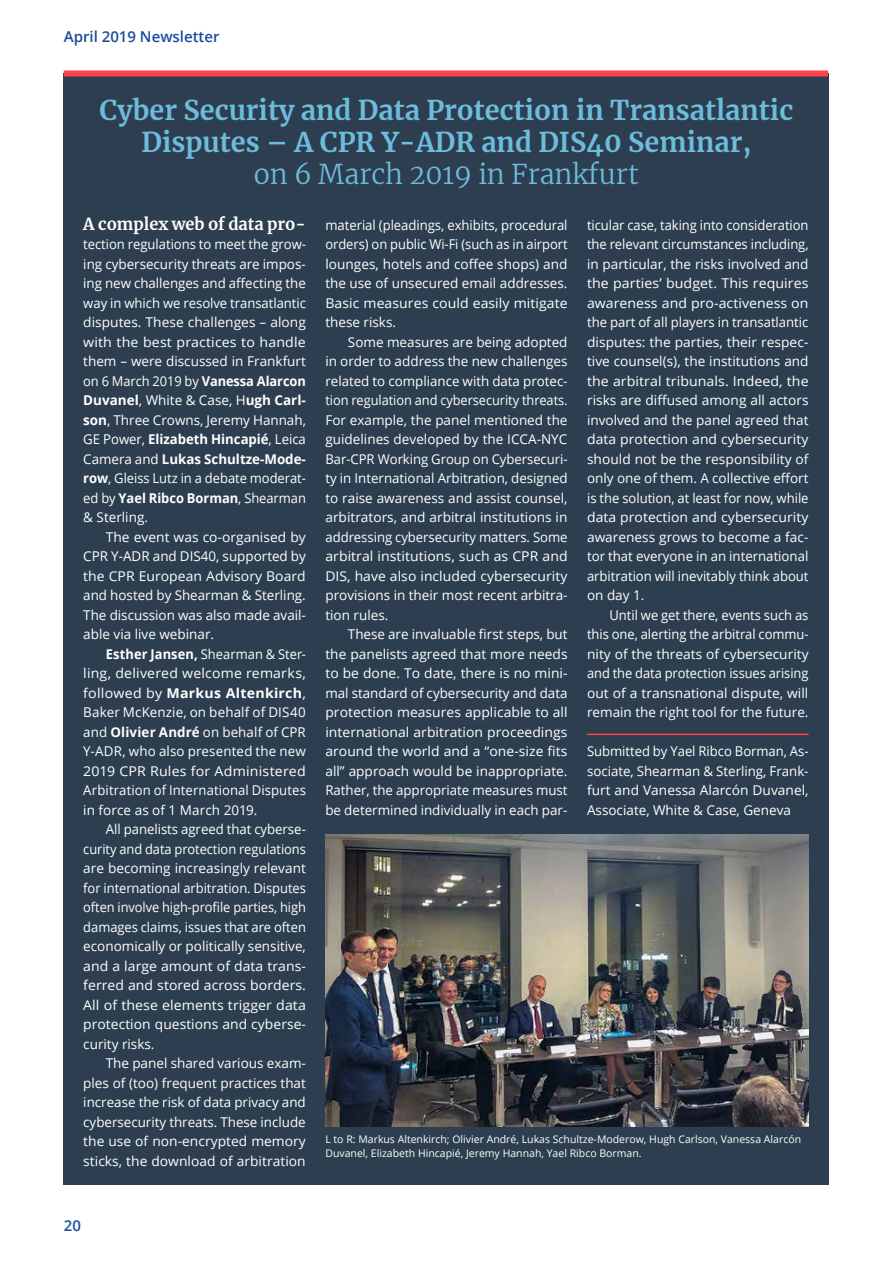
<style>
.page{position:relative;width:893px;height:1263px;background:#fff}
.page>*{position:absolute;margin:0;border:0;box-sizing:border-box;transform-origin:0 0}
.t1{font:700 27px/32.4px "Merriweather";color:#6dbcdb;text-align:center}
.t2{font:300 27px "Merriweather";color:#6dbcdb}
.t3{font:700 16.5px "Merriweather";color:#fff}
.t4{font:600 15px "Open Sans";color:#1b4c9c}
.t5{font:13.5px/19.5px "Open Sans";color:#fff;text-align:justify}
.t6{font:13.5px/19.5px "Open Sans";color:#fff;text-align:justify;scale:.96 1}
.t7{font:13.5px/19.5px "Open Sans";color:#fff;text-align:justify;scale:.95 1}
.t8{font:10.5px/13.5px "Open Sans";color:#fff}
.s1{font-weight:700}
</style>
<div class="page">
<div style="left:64px;top:73px;width:765px;height:1112px;background:#2c3e50"></div>
<div style="left:64px;top:70px;width:764px;height:6px;background:#fc4349"></div>
<hr style="left:587px;top:733px;width:221px;height:2px;background:#fc4349">
<img style="left:325px;top:834px;width:483px;height:292px">
<p class="t4" style="left:64px;top:26px;width:157px">April 2019 Newsletter</p>
<h1 class="t1" style="left:100px;top:93px;width:695px">Cyber Security and Data Protection in Transatlantic<br>Disputes – A CPR Y-ADR and DIS40 Seminar,</h1>
<h1 class="t2" style="left:254px;top:156px;width:387px">on 6 March 2019 in Frankfurt</h1>
<p class="t3" style="left:83px;top:212px;width:224px">A complex web of data pro-</p>
<p class="t5" style="left:83px;top:234px;width:224px">tection regulations to meet the grow&shy;ing cybersecurity threats are impos&shy;ing new challenges and affecting the way in which we resolve transatlantic disputes. These challenges – along with the best practices to handle them – were discussed in Frankfurt on 6 March 2019 by <span class="s1">Vanessa Alarcon Duvanel</span>, White &amp; Case, H<span class="s1">ugh Carl&shy;son</span>, Three Crowns, Jeremy Hannah, GE Power, <span class="s1">Elizabeth Hincapié</span>, Leica Camera and <span class="s1">Lukas Schultze-Mode&shy;row</span>, Gleiss Lutz in a debate moderat&shy;ed by <span class="s1">Yael Ribco Borman</span>, Shearman &amp; Sterling.</p>
<p class="t5" style="left:83px;top:527px;width:224px;text-indent:22px">The event was co-organised by CPR Y-ADR and DIS40, supported by the CPR European Advisory Board and hosted by Shearman &amp; Sterling.<br>The discussion was also made avail&shy;able via live webinar.</p>
<p class="t7" style="left:83px;top:644px;width:236px;text-indent:22px"><span class="s1">Esther Jansen,</span> Shearman &amp; Ster&shy;ling, delivered welcome remarks, followed by <span class="s1">Markus Altenkirch</span>, Baker McKenzie, on behalf of DIS40 and <span class="s1">Olivier André</span> on behalf of CPR Y-ADR, who also presented the new 2019 CPR Rules for Administered Arbitration of International Disputes in force as of 1 March 2019.</p>
<p class="t5" style="left:83px;top:819px;width:224px;text-indent:22px">All panelists agreed that cyberse&shy;curity and data protection regulations are becoming increasingly relevant for international arbitration. Disputes often involve high-profile parties, high damages claims, issues that are often economically or politically sensitive, and a large amount of data trans&shy;ferred and stored across borders.<br>All of these elements trigger data protection questions and cyberse&shy;curity risks.</p>
<p class="t5" style="left:83px;top:1053px;width:224px;text-indent:23px">The panel shared various exam&shy;ples of (too) frequent practices that increase the risk of data privacy and cybersecurity threats. These include the use of non-encrypted memory sticks, the download of arbitration</p>
<p class="t5" style="left:325px;top:215px;width:244px">material (pleadings, exhibits, procedural orders) on public Wi-Fi (such as in airport lounges, hotels and coffee shops) and the use of unsecured email addresses.<br>Basic measures could easily mitigate these risks.</p>
<p class="t5" style="left:325px;top:331px;width:244px;text-indent:23px">Some measures are being adopted in order to address the new challenges related to compliance with data protec&shy;tion regulation and cybersecurity threats.<br>For example, the panel mentioned the guidelines developed by the ICCA-NYC Bar-CPR Working Group on Cybersecuri&shy;ty in International Arbitration, designed to raise awareness and assist counsel, arbitrators, and arbitral institutions in addressing cybersecurity matters. Some arbitral institutions, such as CPR and DIS, have also included cybersecurity provisions in their most recent arbitra&shy;tion rules.</p>
<p class="t5" style="left:325px;top:624px;width:244px;text-indent:22px">These are invaluable first steps, but the panelists agreed that more needs to be done. To date, there is no mini&shy;mal standard of cybersecurity and data protection measures applicable to all international arbitration proceedings around the world and a “one-size fits all” approach would be inappropriate.<br>Rather, the appropriate measures must be determined individually in each par-</p>
<p class="t6" style="left:587px;top:215px;width:232px">ticular case, taking into consideration the relevant circumstances including, in particular, the risks involved and the parties’ budget. This requires awareness and pro-activeness on the part of all players in transatlantic disputes: the parties, their respec&shy;tive counsel(s), the institutions and the arbitral tribunals. Indeed, the risks are diffused among all actors involved and the panel agreed that data protection and cybersecurity should not be the responsibility of only one of them. A collective effort is the solution, at least for now, while data protection and cybersecurity awareness grows to become a fac&shy;tor that everyone in an international arbitration will inevitably think about on day 1.</p>
<p class="t6" style="left:587px;top:605px;width:232px;text-indent:22px">Until we get there, events such as this one, alerting the arbitral commu&shy;nity of the threats of cybersecurity and the data protection issues arising out of a transnational dispute, will remain the right tool for the future.</p>
<p class="t5" style="left:587px;top:741px;width:223px">Submitted by Yael Ribco Borman, As&shy;sociate, Shearman &amp; Sterling, Frank&shy;furt and Vanessa Alarcón Duvanel, Associate, White &amp; Case, Geneva</p>
<p class="t8" style="left:325px;top:1132px;width:477px">L to R: Markus Altenkirch; Olivier André, Lukas Schultze-Moderow, Hugh Carlson, Vanessa Alarcón<br>Duvanel, Elizabeth Hincapié, Jeremy Hannah, Yael Ribco Borman.</p>
<p class="t4" style="left:64px;top:1215px;width:19px">20</p>
</div>
